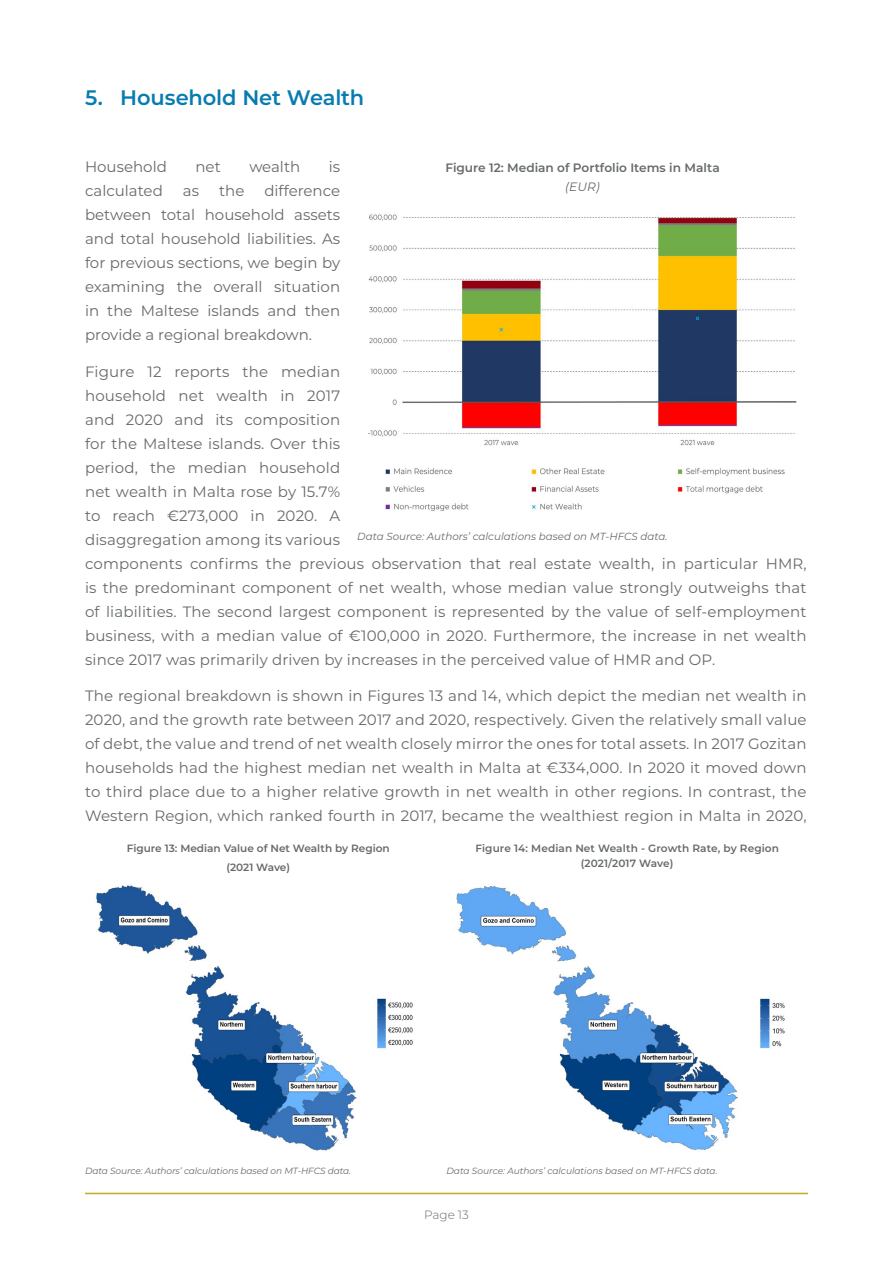
<style>
.page{position:relative;width:893px;height:1263px;background:#fff}
.page>*{position:absolute;margin:0;border:0;box-sizing:border-box;transform-origin:0 0}
.t1{font:600 21px "Montserrat";letter-spacing:-.01em;color:#087cb0}
.t2{font:15px/24px "Montserrat";letter-spacing:.01em;color:#666a6b;text-align:justify}
.t3{font:600 12.15px "Montserrat";color:#666a6b}
.t4{font:italic 12.15px "Montserrat";color:#666a6b}
.t5{font:300 12px "Montserrat";color:#666a6b}
.t6{font:600 10.5px/18.6px "Montserrat";color:#666a6b;text-align:center}
.t7{font:italic 10.35px "Montserrat";color:#666a6b}
.t8{font:italic 9px "Montserrat";letter-spacing:-.01em;color:#666a6b}
</style>
<div class="page">
<hr style="left:85px;top:1193px;width:723px;height:1px;background:#c4ab25">
<img style="left:368px;top:214px;width:429px;height:297px">
<img style="left:96px;top:885px;width:317px;height:266px">
<img style="left:456px;top:886px;width:329px;height:264px">
<h1 class="t1" style="left:85px;top:83px;width:281px">5. Household Net Wealth</h1>
<p class="t2" style="left:85px;top:154px;width:83px">Household</p>
<p class="t2" style="left:195px;top:154px;width:27px">net</p>
<p class="t2" style="left:249px;top:154px;width:52px">wealth</p>
<p class="t2" style="left:329px;top:154px;width:13px">is</p>
<p class="t2" style="left:85px;top:178px;width:79px">calculated</p>
<p class="t2" style="left:183px;top:178px;width:18px">as</p>
<p class="t2" style="left:219px;top:178px;width:27px">the</p>
<p class="t3" style="left:445px;top:159px;width:276px">Figure 12: Median of Portfolio Items in Malta</p>
<p class="t4" style="left:565px;top:178px;width:36px">(EUR)</p>
<p class="t2" style="left:85px;top:178px;width:257px;text-indent:179px">difference between total household assets and total household liabilities. As for previous sections, we begin by examining the overall situation in the Maltese islands and then provide a regional breakdown.</p>
<p class="t2" style="left:85px;top:359px;width:723px;text-align:left">Figure 12 reports the median<br>household net wealth in 2017<br>and 2020 and its composition<br>for the Maltese islands. Over this<br>period, the median household<br>net wealth in Malta rose by 15.7%<br>to reach €273,000 in 2020. A<br>disaggregation among its various<br>components confirms the previous observation that real estate wealth, in particular HMR, is the predominant component of net wealth, whose median value strongly outweighs that of liabilities. The second largest component is represented by the value of self-employment business, with a median value of €100,000 in 2020. Furthermore, the increase in net wealth since 2017 was primarily driven by increases in the perceived value of HMR and OP.</p>
<p class="t2" style="left:85px;top:684px;width:723px">The regional breakdown is shown in Figures 13 and 14, which depict the median net wealth in 2020, and the growth rate between 2017 and 2020, respectively. Given the relatively small value of debt, the value and trend of net wealth closely mirror the ones for total assets. In 2017 Gozitan households had the highest median net wealth in Malta at €334,000. In 2020 it moved down to third place due to a higher relative growth in net wealth in other regions. In contrast, the Western Region, which ranked fourth in 2017, became the wealthiest region in Malta in 2020,</p>
<p class="t7" style="left:357px;top:529px;width:312px">Data Source: Authors’ calculations based on MT-HFCS data.</p>
<p class="t6" style="left:127px;top:839px;width:264px">Figure 13: Median Value of Net Wealth by Region (2021 Wave)</p>
<p class="t6" style="left:475px;top:840px;width:305px;line-height:15px">Figure 14: Median Net Wealth - Growth Rate, by Region (2021/2017 Wave)</p>
<p class="t8" style="left:85px;top:1164px;width:268px">Data Source: Authors’ calculations based on MT-HFCS data.</p>
<p class="t8" style="left:446px;top:1164px;width:273px">Data Source: Authors’ calculations based on MT-HFCS data.</p>
<p class="t5" style="left:424px;top:1207px;width:46px">Page 13</p>
</div>
